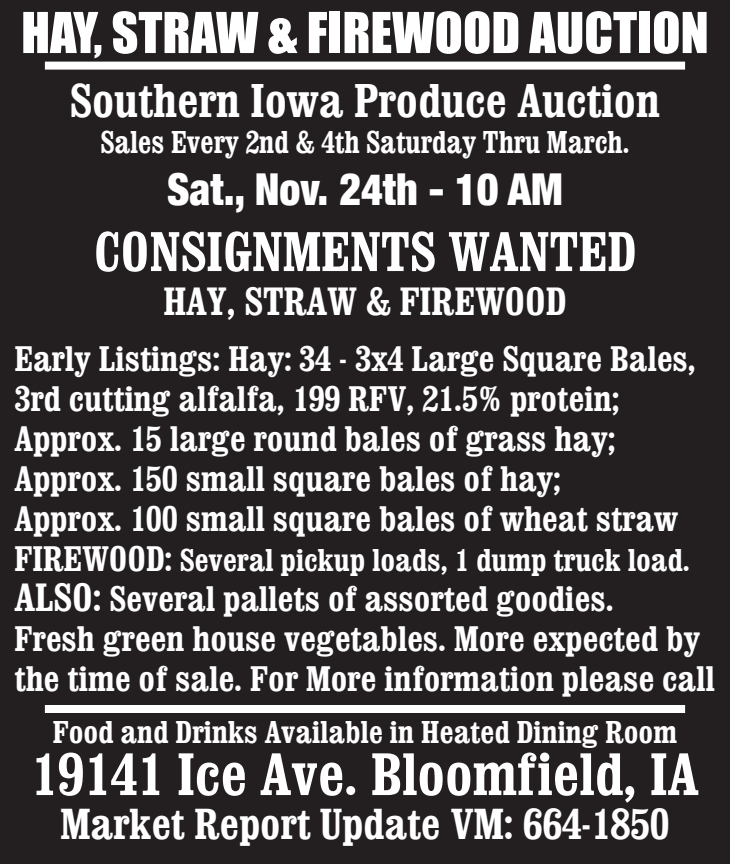
<style>
.page{position:relative;width:730px;height:864px;background:#fff}
.page>*{position:absolute;margin:0;border:0;box-sizing:border-box;transform-origin:0 0}
.t1{font:700 condensed 60px "Clarendon";color:#fff}
.t2{font:700 condensed 56px "Clarendon";color:#fff}
.t3{font:52px "Impact";color:#fff}
.t4{font:700 condensed 48px "Clarendon";color:#fff}
.t5{font:700 condensed 44px "Clarendon";color:#fff}
.t6{font:900 condensed 44px "Helvetica Neue";color:#fff;scale:.95 1}
.t7{font:700 condensed 40px "Clarendon";color:#fff}
.t8{font:700 condensed 36px/40px "Clarendon";color:#fff}
.t9{font:700 condensed 32px "Clarendon";color:#fff}
.t10{font:700 condensed 32px "Clarendon";color:#fff;scale:.95 1}
.s1{font-size:36px}
.s2{font-size:40px}
</style>
<div class="page">
<div style="left:0;top:0;width:729px;height:864px;background:#231f20"></div>
<div style="left:45px;top:62px;width:639px;height:8px;background:#fff"></div>
<div style="left:45px;top:705px;width:639px;height:8px;background:#fff"></div>
<h3 class="t3" style="left:21px;top:-8px;width:688px">HAY, STRAW &amp; FIREWOOD AUCTION</h3>
<h3 class="t4" style="left:70px;top:71px;width:591px">Southern Iowa Produce Auction</h3>
<p class="t10" style="left:100px;top:122px;width:558px">Sales Every 2nd &amp; 4th Saturday Thru March.</p>
<p class="t6" style="left:167px;top:153px;width:418px">Sat., Nov. 24th - 10 AM</p>
<h2 class="t2" style="left:93px;top:217px;width:543px">CONSIGNMENTS WANTED</h2>
<p class="t7" style="left:163px;top:277px;width:404px">HAY, STRAW &amp; FIREWOOD</p>
<p class="t8" style="left:14px;top:339px;width:682px">Early Listings: Hay: 34 - 3x4 Large Square Bales, 3rd cutting alfalfa, 199 RFV, 21.5% protein; Approx. 15 large round bales of grass hay; Approx. 150 small square bales of hay;<br>Approx. 100 small square bales of wheat straw</p>
<p class="t9" style="left:14px;top:540px;width:676px"><span class="s1">FIREWOOD:</span> Several pickup loads, 1 dump truck load.</p>
<p class="t8" style="left:14px;top:579px;width:701px"><span class="s2">ALSO:</span> Several pallets of assorted goodies.<br>Fresh green house vegetables. More expected by the time of sale. For More information please call</p>
<p class="t9" style="left:53px;top:712px;width:625px">Food and Drinks Available in Heated Dining Room</p>
<h1 class="t1" style="left:31px;top:738px;width:668px">19141 Ice Ave. Bloomfield, IA</h1>
<p class="t5" style="left:60px;top:797px;width:610px">Market Report Update VM: 664-1850</p>
</div>
